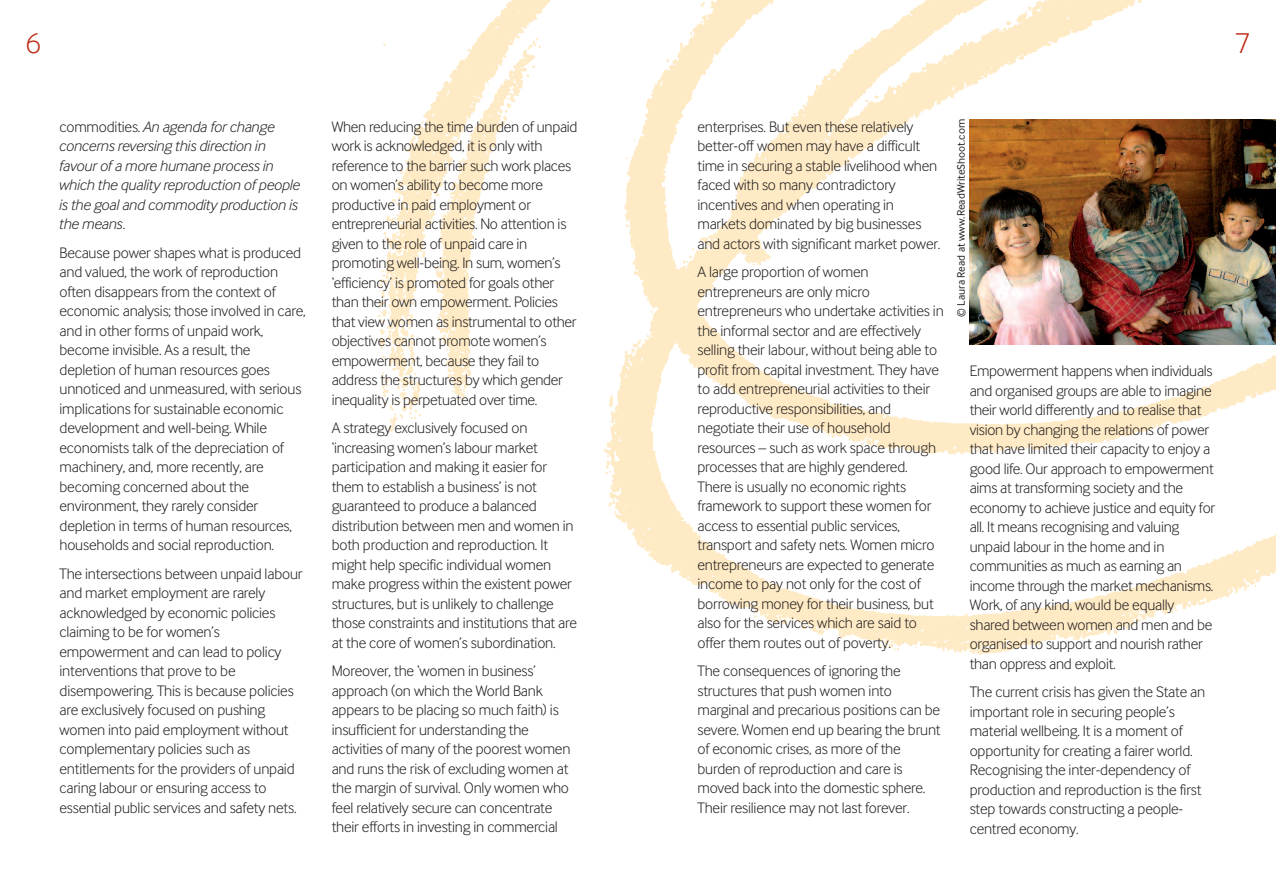
<style>
.page{position:relative;width:1276px;height:893px;background:#fff}
.page>*{position:absolute;margin:0;border:0;box-sizing:border-box;transform-origin:0 0}
.t1{font:30px "Inter Face CE Da Ma Lt";color:#c02d19}
.t2{font:15.75px/19.5px "Inter Face CE Da Ma Lt";letter-spacing:-.01em;color:#231f20}
.t3{font:italic 15.75px/19.5px "Inter Face CE Da Ma Lt";letter-spacing:-.01em;color:#231f20}
.t4{font:11.25px "Inter Face CE Da Ma";color:#231f20}
.s1{font-style:normal}
</style>
<div class="page">
<img style="left:377px;top:0;width:899px;height:655px">
<img style="left:969px;top:119px;width:307px;height:225px">
<h1 class="t1" style="left:26px;top:33px;width:17px">6</h1>
<h1 class="t1" style="left:1235px;top:33px;width:17px">7</h1>
<p class="t3" style="left:60px;top:118px;width:242px"><span class="s1">commodities.</span> An agenda for change concerns reversing this direction in favour of a more humane process in which the quality reproduction of people is the goal and commodity production is the means<span class="s1">.</span></p>
<p class="t2" style="left:60px;top:244px;width:248px">Because power shapes what is produced and valued, the work of reproduction often disappears from the context of economic analysis; those involved in care, and in other forms of unpaid work, become invisible. As a result, the depletion of human resources goes unnoticed and unmeasured, with serious implications for sustainable economic development and well-being. While economists talk of the depreciation of machinery, and, more recently, are becoming concerned about the environment, they rarely consider depletion in terms of human resources, households and social reproduction.</p>
<p class="t2" style="left:60px;top:565px;width:244px">The intersections between unpaid labour and market employment are rarely acknowledged by economic policies claiming to be for women’s empowerment and can lead to policy interventions that prove to be disempowering. This is because policies are exclusively focused on pushing women into paid employment without complementary policies such as entitlements for the providers of unpaid caring labour or ensuring access to essential public services and safety nets.</p>
<p class="t2" style="left:332px;top:118px;width:247px">When reducing the time burden of unpaid work is acknowledged, it is only with reference to the barrier such work places on women’s ability to become more productive in paid employment or entrepreneurial activities. No attention is given to the role of unpaid care in promoting well-being. In sum, women’s ‘efficiency’ is promoted for goals other than their own empowerment. Policies that view women as instrumental to other objectives cannot promote women’s empowerment, because they fail to address the structures by which gender inequality is perpetuated over time.</p>
<p class="t2" style="left:332px;top:420px;width:247px">A strategy exclusively focused on ‘increasing women’s labour market participation and making it easier for them to establish a business’ is not guaranteed to produce a balanced distribution between men and women in both production and reproduction. It might help specific individual women make progress within the existent power structures, but is unlikely to challenge those constraints and institutions that are at the core of women’s subordination.</p>
<p class="t2" style="left:332px;top:663px;width:240px">Moreover, the ‘women in business’ approach (on which the World Bank appears to be placing so much faith) is insufficient for understanding the activities of many of the poorest women and runs the risk of excluding women at the margin of survival. Only women who feel relatively secure can concentrate their efforts in investing in commercial</p>
<p class="t2" style="left:697px;top:118px;width:244px">enterprises. But even these relatively better-off women may have a difficult time in securing a stable livelihood when faced with so many contradictory incentives and when operating in markets dominated by big businesses and actors with significant market power.</p>
<p class="t2" style="left:697px;top:264px;width:248px">A large proportion of women entrepreneurs are only micro entrepreneurs who undertake activities in the informal sector and are effectively selling their labour, without being able to profit from capital investment. They have to add entrepreneurial activities to their reproductive responsibilities, and negotiate their use of household resources – such as work space through processes that are highly gendered.<br>There is usually no economic rights framework to support these women for access to essential public services, transport and safety nets. Women micro entrepreneurs are expected to generate income to pay not only for the cost of borrowing money for their business, but also for the services which are said to offer them routes out of poverty.</p>
<p class="t2" style="left:697px;top:663px;width:245px">The consequences of ignoring the structures that push women into marginal and precarious positions can be severe. Women end up bearing the brunt of economic crises, as more of the burden of reproduction and care is moved back into the domestic sphere.<br>Their resilience may not last forever.</p>
<p class="t4" style="left:957px;top:317px;width:199px;rotate:-90deg">© Laura Read at www.ReadWriteShoot.com</p>
<p class="t2" style="left:969px;top:363px;width:247px">Empowerment happens when individuals and organised groups are able to imagine their world differently and to realise that vision by changing the relations of power that have limited their capacity to enjoy a good life. Our approach to empowerment aims at transforming society and the economy to achieve justice and equity for all. It means recognising and valuing unpaid labour in the home and in communities as much as earning an income through the market mechanisms.<br>Work, of any kind, would be equally shared between women and men and be organised to support and nourish rather than oppress and exploit.</p>
<p class="t2" style="left:969px;top:684px;width:237px">The current crisis has given the State an important role in securing people’s material wellbeing. It is a moment of opportunity for creating a fairer world.<br>Recognising the inter-dependency of production and reproduction is the first step towards constructing a people&shy;centred economy.</p>
</div>
